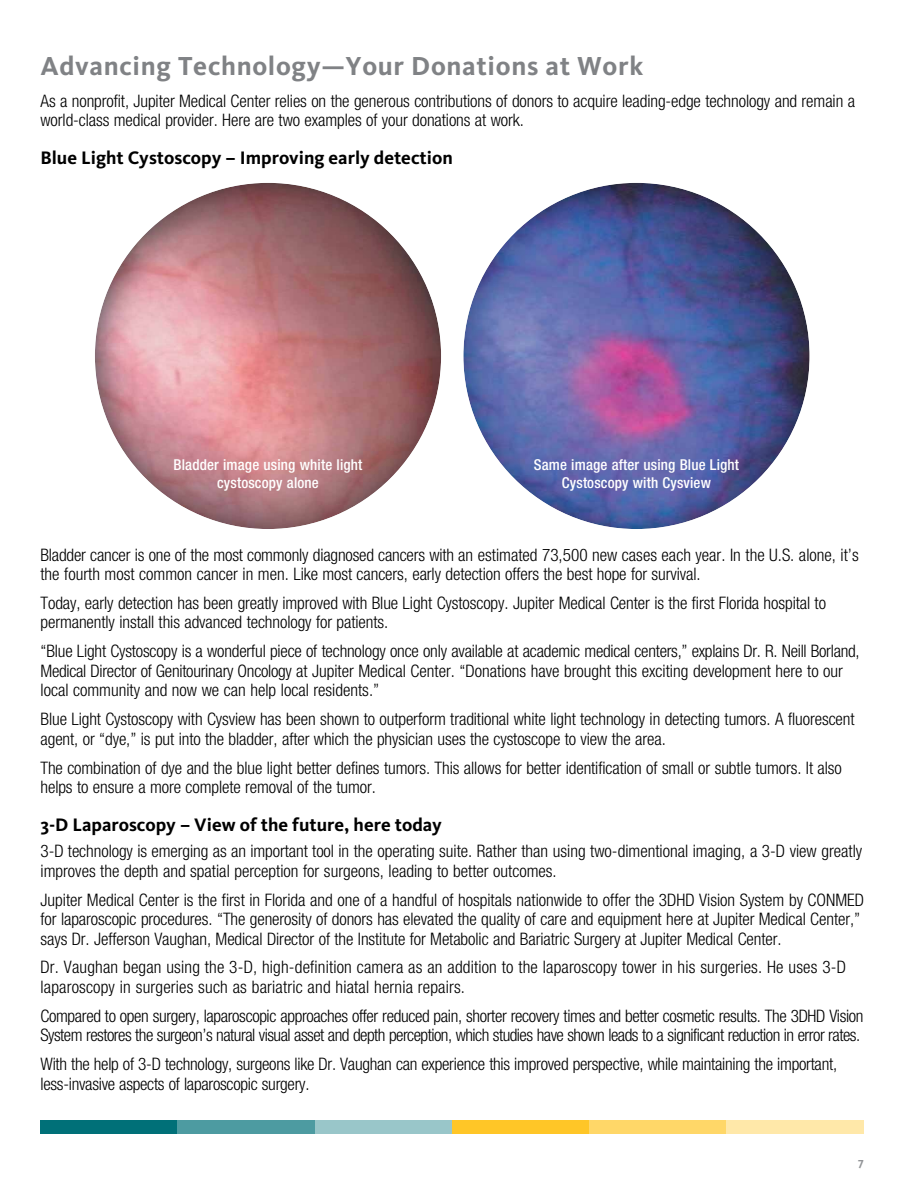
<style>
.page{position:relative;width:918px;height:1188px;background:#fff}
.page>*{position:absolute;margin:0;border:0;box-sizing:border-box;transform-origin:0 0}
.t1{font:700 27px "Kievit OT";letter-spacing:.025em;color:#808285}
.t2{font:700 18.75px "Kievit OT";color:#000}
.t3{font:300 condensed 17.25px/19.5px "Helvetica Neue LT Std";letter-spacing:-.005em;color:#000}
.t4{font:300 condensed 17.25px/19.5px "Helvetica Neue LT Std";letter-spacing:-.03em;color:#000}
.t5{font:500 condensed 15px/18px "Helvetica Neue LT Std";letter-spacing:.01em;color:#fff;text-align:center}
.t6{font:700 12px "Kievit OT";color:#939598}
</style>
<div class="page">
<div style="left:40px;top:1120px;width:138px;height:14px;background:#007078"></div>
<div style="left:178px;top:1120px;width:137px;height:14px;background:#4d9ba1"></div>
<div style="left:315px;top:1120px;width:137px;height:14px;background:#99c6c9"></div>
<div style="left:452px;top:1120px;width:138px;height:14px;background:#ffc627"></div>
<div style="left:590px;top:1120px;width:137px;height:14px;background:#ffd768"></div>
<div style="left:727px;top:1120px;width:137px;height:14px;background:#ffe8a9"></div>
<div style="left:93px;top:182px;width:350px;height:349px;background:#000;opacity:.25"></div>
<div style="left:462px;top:182px;width:350px;height:349px;background:#000;opacity:.25"></div>
<h1 class="t1" style="left:40px;top:49px;width:604px">Advancing Technology—Your Donations at Work</h1>
<p class="t3" style="left:40px;top:91px;width:816px">As a nonprofit, Jupiter Medical Center relies on the generous contributions of donors to acquire leading-edge technology and remain a world-class medical provider. Here are two examples of your donations at work.</p>
<p class="t2" style="left:40px;top:146px;width:414px">Blue Light Cystoscopy – I mproving early detection</p>
<p class="t5" style="left:174px;top:456px;width:190px">Bladder image using white light cystoscopy alone</p>
<p class="t5" style="left:534px;top:456px;width:207px">Same image after using Blue Light<br>Cystoscopy with Cysview</p>
<p class="t3" style="left:40px;top:545px;width:820px">Bladder cancer is one of the most commonly diagnosed cancers with an estimated 73,500 new cases each year. In the U.S. alone, it’s the fourth most common cancer in men. Like most cancers, early detection offers the best hope for survival.</p>
<p class="t3" style="left:40px;top:593px;width:787px">Today, early detection has been greatly improved with Blue Light Cystoscopy. Jupiter Medical Center is the first Florida hospital to permanently install this advanced technology for patients.</p>
<p class="t3" style="left:40px;top:641px;width:821px">“Blue Light Cystoscopy is a wonderful piece of technology once only available at academic medical centers,” explains Dr. R. Neill Borland,<br>Medical Director of Genitourinary Oncology at Jupiter Medical Center. “Donations have brought this exciting development here to our local community and now we can help local residents.”</p>
<p class="t3" style="left:40px;top:709px;width:816px">Blue Light Cystoscopy with Cysview has been shown to outperform traditional white light technology in detecting tumors. A fluorescent agent, or “dye,” is put into the bladder, after which the physician uses the cystoscope to view the area.</p>
<p class="t3" style="left:40px;top:758px;width:803px">The combination of dye and the blue light better defines tumors. This allows for better identification of small or subtle tumors. It also helps to ensure a more complete removal of the tumor.</p>
<p class="t2" style="left:40px;top:813px;width:403px">3-D Laparoscopy – View of the future, here today</p>
<p class="t3" style="left:40px;top:841px;width:823px">3-D technology is emerging as an important tool in the operating suite. Rather than using two-dimentional imaging, a 3-D view greatly improves the depth and spatial perception for surgeons, leading to better outcomes.</p>
<p class="t3" style="left:40px;top:890px;width:825px">Jupiter Medical Center is the first in Florida and one of a handful of hospitals nationwide to offer the 3DHD Vision System by CONMED for laparoscopic procedures. “The generosity of donors has elevated the quality of care and equipment here at Jupiter Medical Center,” says Dr. Jefferson Vaughan, Medical Director of the Institute for Metabolic and Bariatric Surgery at Jupiter Medical Center.</p>
<p class="t3" style="left:40px;top:957px;width:807px">Dr. Vaughan began using the 3-D, high-definition camera as an addition to the laparoscopy tower in his surgeries. He uses 3-D laparoscopy in surgeries such as bariatric and hiatal hernia repairs.</p>
<p class="t4" style="left:40px;top:1006px;width:825px">Compared to open surgery, laparoscopic approaches offer reduced pain, shorter recovery times and better cosmetic results. The 3DHD Vision<br>System restores the surgeon’s natural visual asset and depth perception, which studies have shown leads to a significant reduction in error rates.</p>
<p class="t3" style="left:40px;top:1054px;width:798px">With the help of 3-D technology, surgeons like Dr. Vaughan can experience this improved perspective, while maintaining the important, less-invasive aspects of laparoscopic surgery.</p>
<p class="t6" style="left:858px;top:1156px;width:7px">7</p>
</div>
